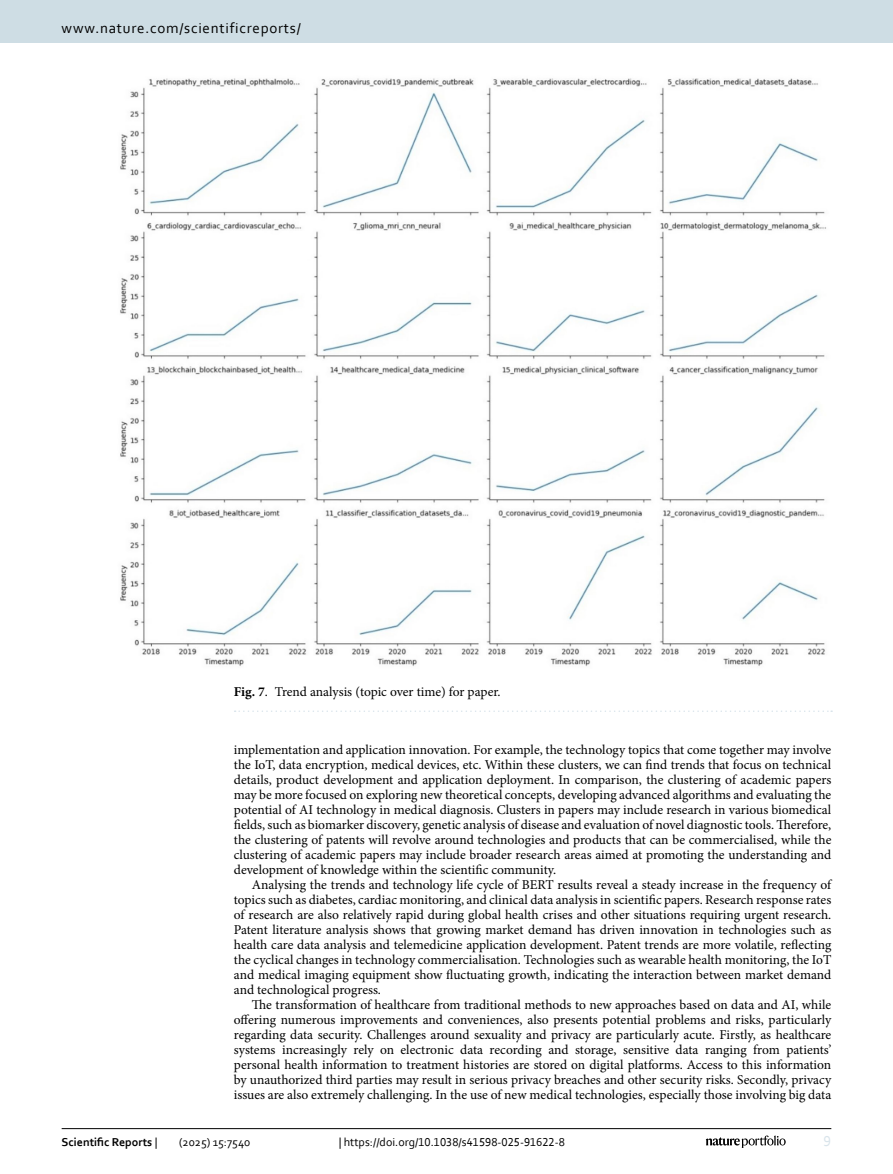
<style>
.page{position:relative;width:893px;height:1174px;background:#fff}
.page>*{position:absolute;margin:0;border:0;box-sizing:border-box;transform-origin:0 0}
.t1{font:15px "Corbel";letter-spacing:.05em;color:#000}
.t2{font:15px "Corbel";color:#d9e4eb}
.Body_Text_Indent{font:13.5px/15px "Minion Pro";color:#000;text-align:justify}
.Figure_Caption{font:13.5px "Minion Pro";letter-spacing:-.005em;color:#000}
.t3{font:12px "Corbel";color:#000}
.t4{font:700 12px "Corbel";color:#000}
.s1{font-weight:700}
.s2{font-weight:400}
</style>
<div class="page">
<img style="left:120px;top:78px;width:706px;height:589px">
<svg style="left:235px;top:710px;width:597px;height:2px"></svg>
<hr style="left:62px;top:1128px;width:769px;height:1px;background:#000">
<svg style="left:706px;top:1135px;width:80px;height:12px"></svg>
<div style="left:0;top:0;width:893px;height:43px;background:#cedde4"></div>
<p class="t1" style="left:62px;top:18px;width:241px">www.nature.com/scientificreports/</p>
<p class="Figure_Caption" style="left:234px;top:682px;width:268px"><span class="s1">Fig. 7</span>. Trend analysis (topic over time) for paper.</p>
<p class="Body_Text_Indent" style="left:234px;top:742px;width:599px">implementation and application innovation. For example, the technology topics that come together may involve the IoT, data encryption, medical devices, etc. Within these clusters, we can find trends that focus on technical details, product development and application deployment. In comparison, the clustering of academic papers may be more focused on exploring new theoretical concepts, developing advanced algorithms and evaluating the potential of AI technology in medical diagnosis. Clusters in papers may include research in various biomedical fields, such as biomarker discovery, genetic analysis of disease and evaluation of novel diagnostic tools. Therefore, the clustering of patents will revolve around technologies and products that can be commercialised, while the clustering of academic papers may include broader research areas aimed at promoting the understanding and development of knowledge within the scientific community.</p>
<p class="Body_Text_Indent" style="left:234px;top:877px;width:599px;text-indent:18px">Analysing the trends and technology life cycle of BERT results reveal a steady increase in the frequency of topics such as diabetes, cardiac monitoring, and clinical data analysis in scientific papers. Research response rates of research are also relatively rapid during global health crises and other situations requiring urgent research.<br>Patent literature analysis shows that growing market demand has driven innovation in technologies such as health care data analysis and telemedicine application development. Patent trends are more volatile, reflecting the cyclical changes in technology commercialisation. Technologies such as wearable health monitoring, the IoT and medical imaging equipment show fluctuating growth, indicating the interaction between market demand and technological progress.</p>
<p class="Body_Text_Indent" style="left:234px;top:997px;width:599px;text-indent:18px">The transformation of healthcare from traditional methods to new approaches based on data and AI, while offering numerous improvements and conveniences, also presents potential problems and risks, particularly regarding data security. Challenges around sexuality and privacy are particularly acute. Firstly, as healthcare systems increasingly rely on electronic data recording and storage, sensitive data ranging from patients’ personal health information to treatment histories are stored on digital platforms. Access to this information by unauthorized third parties may result in serious privacy breaches and other security risks. Secondly, privacy issues are also extremely challenging. In the use of new medical technologies, especially those involving big data</p>
<p class="t4" style="left:62px;top:1134px;width:97px">Scientific Reports <span class="s2">|</span></p>
<p class="t3" style="left:179px;top:1134px;width:73px">(2025) 15:7540</p>
<p class="t3" style="left:339px;top:1134px;width:228px">| https://doi.org/10.1038/s41598-025-91622-8</p>
<p class="t2" style="left:824px;top:1132px;width:9px">9</p>
</div>
